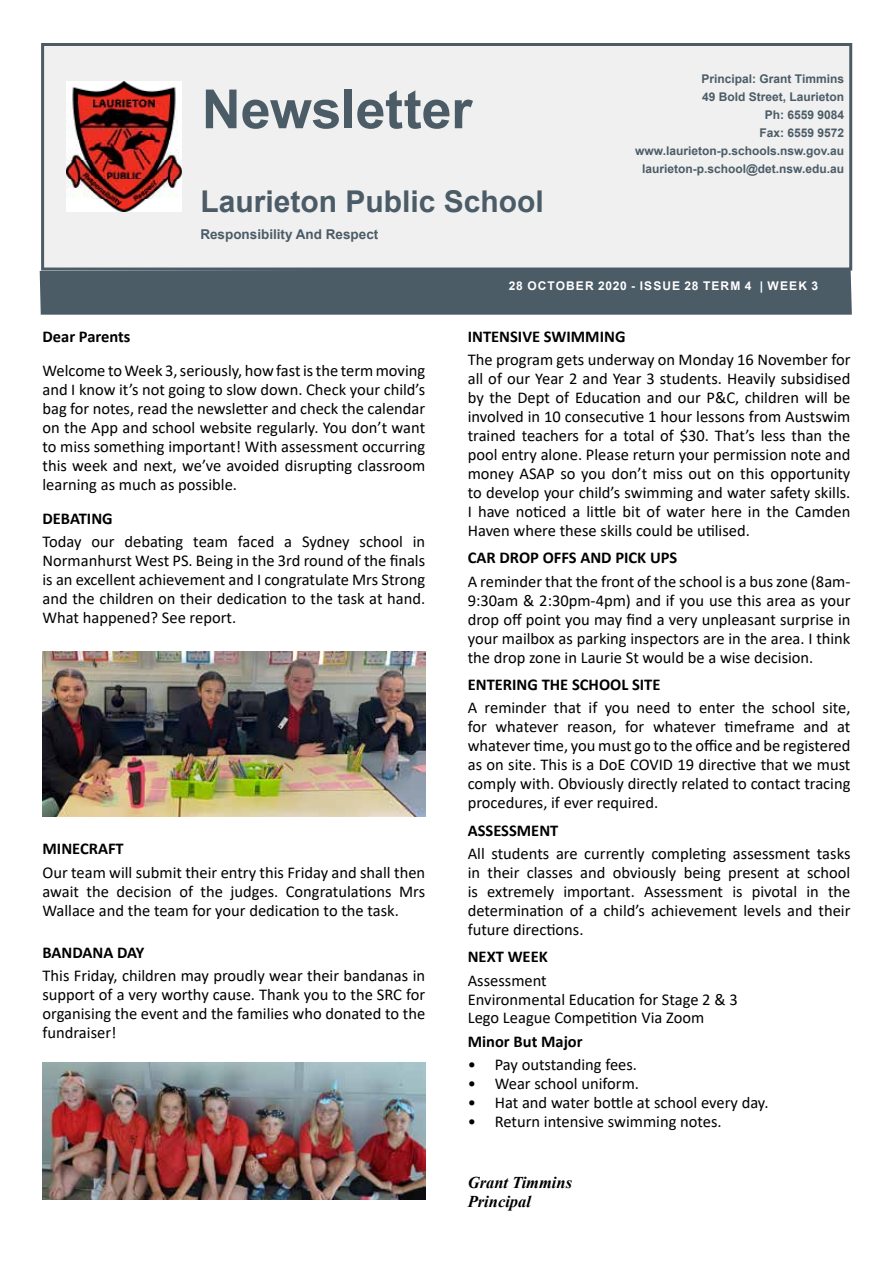
<style>
.page{position:relative;width:893px;height:1263px;background:#fff}
.page>*{position:absolute;margin:0;border:0;box-sizing:border-box;transform-origin:0 0}
.t1{font:700 54px "Arial";letter-spacing:-.005em;color:#4b5c67}
.t2{font:700 30px "Arial";color:#4b5c67}
.t3{font:16.5px/19px "Calibri";color:#000;text-align:justify}
.t4{font:700 16.5px "Calibri";color:#000}
.t5{font:italic 700 16.5px/18.9px "Times New Roman";color:#000}
.t6{font:700 13.5px "Arial";color:#4b5c67}
.t7{font:700 12px/18px "Arial";color:#4b5c67;text-align:right}
.t8{font:700 12px "Arial";letter-spacing:.09em;color:#fff}
</style>
<div class="page">
<div style="left:41px;top:43px;width:811px;height:228px;background:#f0f0f0;border:3px solid #4b5c67"></div>
<img style="left:67px;top:82px;width:115px;height:129px">
<div style="left:40px;top:268px;width:812px;height:47px;background:#4b5c67"></div>
<img style="left:43px;top:652px;width:382px;height:164px">
<img style="left:43px;top:1063px;width:382px;height:136px">
<h1 class="t1" style="left:202px;top:71px;width:272px">Newsletter</h1>
<h2 class="t2" style="left:200px;top:181px;width:345px">Laurieton Public School</h2>
<p class="t6" style="left:200px;top:225px;width:180px">Responsibility And Respect</p>
<p class="t7" style="left:635px;top:69px;width:210px">Principal: Grant Timmins<br>49 Bold Street, Laurieton<br>Ph: 6559 9084<br>Fax: 6559 9572 www.laurieton-p.schools.nsw.gov.au laurieton-p.school@det.nsw.edu.au</p>
<p class="t4" style="left:43px;top:325px;width:90px">Dear Parents</p>
<p class="t3" style="left:43px;top:360px;width:384px">Welcome to Week 3, seriously, how fast is the term moving and I know it’s not going to slow down. Check your child’s bag for notes, read the newsletter and check the calendar on the App and school website regularly. You don’t want to miss something important! With assessment occurring this week and next, we’ve avoided disrupting classroom learning as much as possible.</p>
<p class="t4" style="left:43px;top:507px;width:72px">DEBATING</p>
<p class="t3" style="left:43px;top:532px;width:384px">Today our debating team faced a Sydney school in Normanhurst West PS. Being in the 3rd round of the finals is an excellent achievement and I congratulate Mrs Strong and the children on their dedication to the task at hand.<br>What happened? See report.</p>
<p class="t4" style="left:43px;top:837px;width:83px">MINECRAFT</p>
<p class="t3" style="left:43px;top:862px;width:384px">Our team will submit their entry this Friday and shall then await the decision of the judges. Congratulations Mrs Wallace and the team for your dedication to the task.</p>
<p class="t4" style="left:43px;top:941px;width:103px">BANDANA DAY</p>
<p class="t3" style="left:43px;top:966px;width:384px">This Friday, children may proudly wear their bandanas in support of a very worthy cause. Thank you to the SRC for organising the event and the families who donated to the fundraiser!</p>
<p class="t8" style="left:509px;top:277px;width:311px">28 OCTOBER 2020 - ISSUE 28 TERM 4 | WEEK 3</p>
<p class="t4" style="left:468px;top:325px;width:159px">INTENSIVE SWIMMING</p>
<p class="t3" style="left:468px;top:350px;width:384px">The program gets underway on Monday 16 November for all of our Year 2 and Year 3 students. Heavily subsidised by the Dept of Education and our P&amp;C, children will be involved in 10 consecutive 1 hour lessons from Austswim trained teachers for a total of $30. That’s less than the pool entry alone. Please return your permission note and money ASAP so you don’t miss out on this opportunity to develop your child’s swimming and water safety skills.<br>I have noticed a little bit of water here in the Camden Haven where these skills could be utilised.</p>
<p class="t4" style="left:468px;top:546px;width:211px">CAR DROP OFFS AND PICK UPS</p>
<p class="t3" style="left:468px;top:571px;width:384px">A reminder that the front of the school is a bus zone (8am-9:30am &amp; 2:30pm-4pm) and if you use this area as your drop off point you may find a very unpleasant surprise in your mailbox as parking inspectors are in the area. I think the drop zone in Laurie St would be a wise decision.</p>
<p class="t4" style="left:468px;top:673px;width:194px">ENTERING THE SCHOOL SITE</p>
<p class="t3" style="left:468px;top:698px;width:384px">A reminder that if you need to enter the school site, for whatever reason, for whatever timeframe and at whatever time, you must go to the office and be registered as on site. This is a DoE COVID 19 directive that we must comply with. Obviously directly related to contact tracing procedures, if ever required.</p>
<p class="t4" style="left:468px;top:818px;width:92px">ASSESSMENT</p>
<p class="t3" style="left:468px;top:843px;width:384px">All students are currently completing assessment tasks in their classes and obviously being present at school is extremely important. Assessment is pivotal in the determination of a child’s achievement levels and their future directions.</p>
<p class="t4" style="left:468px;top:945px;width:81px">NEXT WEEK</p>
<p class="t3" style="left:468px;top:970px;width:271px;text-align:left">Assessment<br>Environmental Education for Stage 2 &amp; 3<br>Lego League Competition Via Zoom</p>
<p class="t4" style="left:468px;top:1029px;width:116px">Minor But Major</p>
<p class="t3" style="left:468px;top:1054px;width:171px">• Pay outstanding fees.</p>
<p class="t3" style="left:468px;top:1073px;width:173px">• Wear school uniform.</p>
<p class="t3" style="left:468px;top:1092px;width:302px">• Hat and water bottle at school every day.</p>
<p class="t3" style="left:468px;top:1111px;width:255px">• Return intensive swimming notes.</p>
<p class="t5" style="left:468px;top:1172px;width:106px">Grant Timmins<br>Principal</p>
</div>
